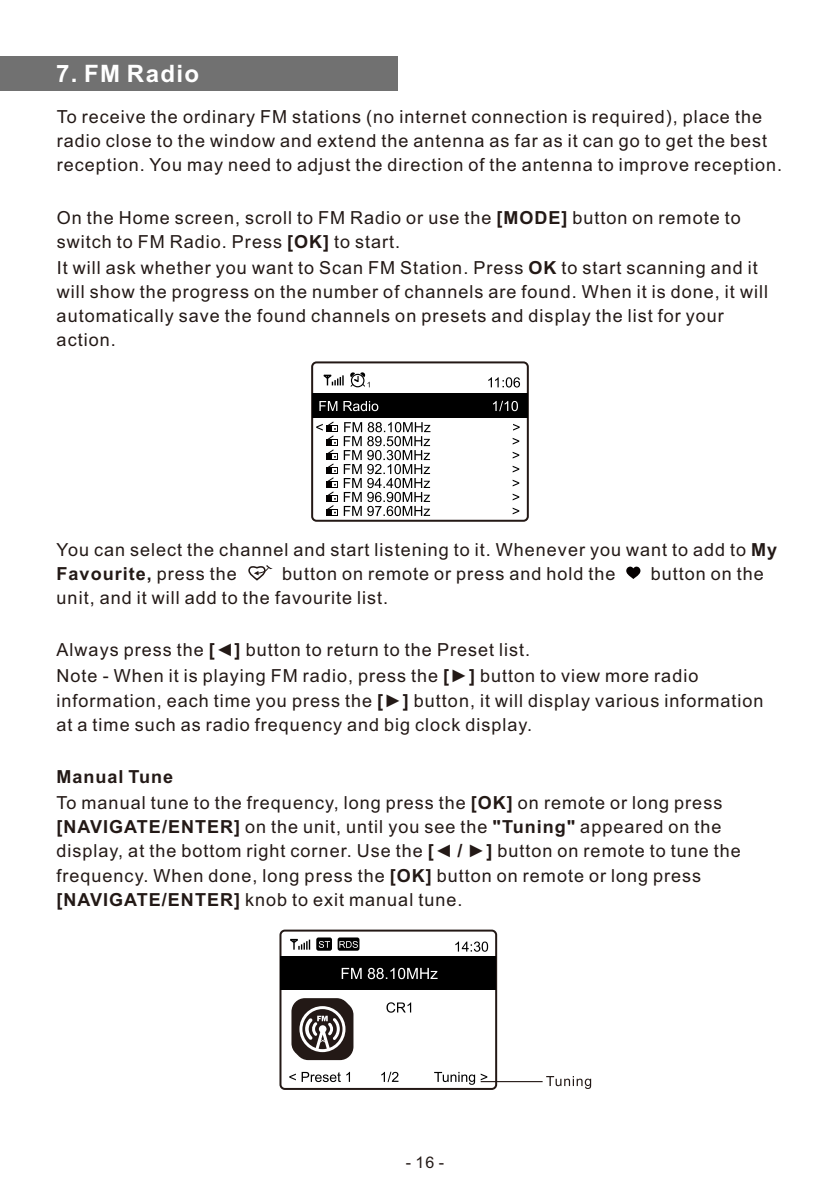
<style>
.page{position:relative;width:840px;height:1191px;background:#fff}
.page>*{position:absolute;margin:0;border:0;box-sizing:border-box;transform-origin:0 0}
.t1{font:700 24px "Arial";letter-spacing:.055em;color:#fff}
.t2{font:18px/24.2px "Arial";letter-spacing:.055em;color:#231916}
.t3{font:16px "Arial";color:#231916}
.s1{font-weight:700}
</style>
<div class="page">
<svg style="left:350px;top:372px;width:19px;height:15px"></svg>
<div style="left:311px;top:361px;width:217px;height:161px;border:2px solid #231815;border-radius:4px"></div>
<svg style="left:488px;top:377px;width:31px;height:10px"></svg>
<svg style="left:323px;top:374px;width:20px;height:11px"></svg>
<div style="left:312px;top:393px;width:215px;height:24px;background:#000"></div>
<svg style="left:319px;top:401px;width:198px;height:10px"></svg>
<svg style="left:316px;top:421px;width:203px;height:95px"></svg>
<svg style="left:248px;top:565px;width:24px;height:16px"></svg>
<svg style="left:626px;top:566px;width:14px;height:13px"></svg>
<div style="left:0;top:57px;width:397px;height:34px;background:#717171"></div>
<div style="left:279px;top:929px;width:218px;height:161px;border:2px solid #231815;border-radius:4px"></div>
<svg style="left:455px;top:941px;width:33px;height:10px"></svg>
<svg style="left:289px;top:1071px;width:198px;height:13px"></svg>
<svg style="left:290px;top:938px;width:20px;height:11px"></svg>
<div style="left:280px;top:956px;width:216px;height:33px;background:#000"></div>
<svg style="left:341px;top:967px;width:96px;height:12px"></svg>
<svg style="left:386px;top:1002px;width:25px;height:10px"></svg>
<div style="left:316px;top:937px;width:16px;height:13px;background:#000;border-radius:2px"></div>
<div style="left:337px;top:937px;width:22px;height:13px;background:#000;border-radius:2px"></div>
<svg style="left:318px;top:941px;width:12px;height:7px"></svg>
<svg style="left:339px;top:941px;width:18px;height:7px"></svg>
<hr style="left:480px;top:1081px;width:62px;height:1px;background:#231916">
<svg style="left:546px;top:1076px;width:45px;height:13px"></svg>
<svg style="left:291px;top:998px;width:62px;height:62px"></svg>
<h1 class="t1" style="left:56px;top:65px;width:144px">7. FM Radio</h1>
<p class="t2" style="left:57px;top:106px;width:726px">To receive the ordinary FM stations (no internet connection is required), place the radio close to the window and extend the antenna as far as it can go to get the best reception. You may need to adjust the direction of the antenna to improve reception.</p>
<p class="t2" style="left:57px;top:207px;width:685px">On the Home screen, scroll to FM Radio or use the <span class="s1">[MODE]</span> button on remote to switch to FM Radio. Press <span class="s1">[OK]</span> to start.</p>
<p class="t2" style="left:57px;top:257px;width:712px">It will ask whether you want to Scan FM Station. Press <span class="s1">OK</span> to start scanning and it will show the progress on the number of channels are found. When it is done, it will automatically save the found channels on presets and display the list for your action.</p>
<p class="t2" style="left:57px;top:539px;width:721px">You can select the channel and start listening to it. Whenever you want to add to <span class="s1">My<br>Favourite,</span> press the</p>
<p class="t2" style="left:282px;top:563px;width:335px">button on remote or press and hold the</p>
<p class="t2" style="left:650px;top:563px;width:115px">button on the</p>
<p class="t2" style="left:57px;top:587px;width:333px">unit, and it will add to the favourite list.</p>
<p class="t2" style="left:57px;top:638px;width:643px;line-height:26.2px">Always press the <span class="s1">[◄]</span> button to return to the Preset list.<br>Note - When it is playing FM radio, press the <span class="s1">[►]</span> button to view more radio</p>
<p class="t2" style="left:56px;top:689px;width:708px">information, each time you press the <span class="s1">[►]</span> button, it will display various information at a time such as radio frequency and big clock display.</p>
<p class="t2" style="left:56px;top:765px;width:667px;line-height:26.2px"><span class="s1">Manual Tune<br></span>To manual tune to the frequency, long press the <span class="s1">[OK]</span> on remote or long press</p>
<p class="t2" style="left:56px;top:816px;width:685px"><span class="s1">[NAVIGATE/ENTER]</span> on the unit, until you see the <span class="s1">"Tuning"</span> appeared on the display, at the bottom right corner. Use the <span class="s1">[◄ / ►]</span> button on remote to tune the frequency. When done, long press the <span class="s1">[OK]</span> button on remote or long press <span class="s1">[NAVIGATE/ENTER]</span> knob to exit manual tune.</p>
<p class="t3" style="left:405px;top:1156px;width:40px">- 16 -</p>
</div>
